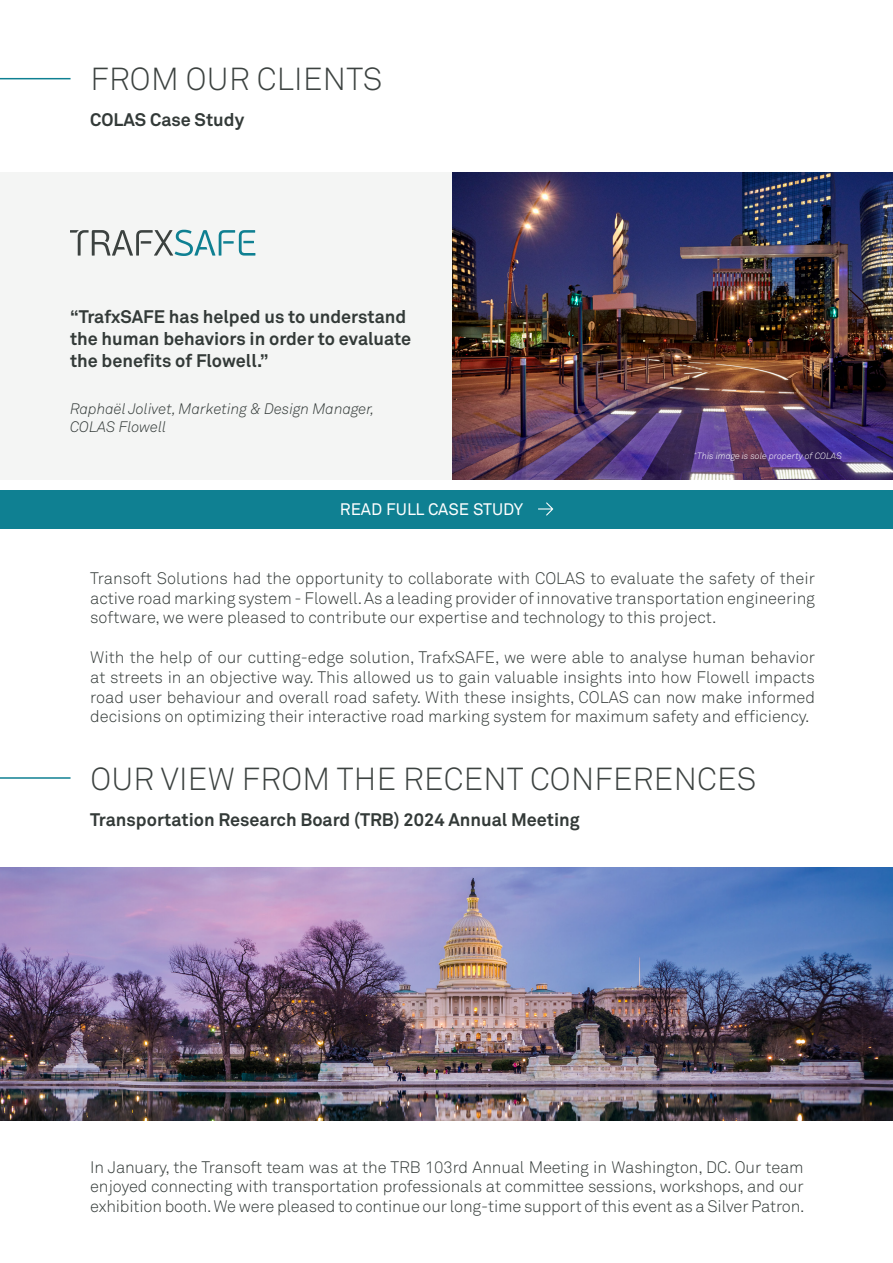
<style>
.page{position:relative;width:893px;height:1263px;background:#fff}
.page>*{position:absolute;margin:0;border:0;box-sizing:border-box;transform-origin:0 0}
.t1{font:300 31.5px "Akkurat Pro";letter-spacing:.01em;color:#3c4240}
.t2{font:700 18px/21.6px "Akkurat Pro";color:#333a38}
.t3{font:300 16.5px/19.8px "Akkurat Pro";color:#333a38;text-align:justify}
.t4{font:16.5px "Akkurat Pro";color:#fff}
.t5{font:italic 300 15px/18px "Akkurat Pro";color:#333a38}
.t6{font:italic 300 9px "Akkurat Pro";color:#fff}
</style>
<div class="page">
<div style="left:0;top:172px;width:483px;height:308px;background:#f4f5f4"></div>
<img style="left:453px;top:173px;width:439px;height:307px">
<hr style="left:0;top:78px;width:71px;height:1px;background:#0f8092">
<svg style="left:70px;top:230px;width:185px;height:26px"></svg>
<div style="left:0;top:489px;width:893px;height:39px;background:#0f8092"></div>
<svg style="left:538px;top:502px;width:15px;height:13px"></svg>
<hr style="left:0;top:777px;width:71px;height:2px;background:#0f8092">
<img style="left:0;top:867px;width:893px;height:253px">
<h1 class="t1" style="left:90px;top:61px;width:294px">FROM OUR CLIENTS</h1>
<p class="t2" style="left:90px;top:109px;width:155px">COLAS Case Study</p>
<p class="t2" style="left:70px;top:306px;width:343px">“TrafxSAFE has helped us to understand the human behaviors in order to evaluate the benefits of Flowell.”</p>
<p class="t5" style="left:70px;top:399px;width:306px">Raphaël Jolivet, Marketing &amp; Design Manager,<br>COLAS Flowell</p>
<p class="t4" style="left:340px;top:500px;width:185px">READ FULL CASE STUDY</p>
<p class="t6" style="left:694px;top:451px;width:149px"><sup>*</sup>This image is sole property of COLAS</p>
<p class="t3" style="left:90px;top:568px;width:726px">Transoft Solutions had the opportunity to collaborate with COLAS to evaluate the safety of their active road marking system - Flowell. As a leading provider of innovative transportation engineering software, we were pleased to contribute our expertise and technology to this project.</p>
<p class="t3" style="left:90px;top:647px;width:726px">With the help of our cutting-edge solution, TrafxSAFE, we were able to analyse human behavior at streets in an objective way. This allowed us to gain valuable insights into how Flowell impacts road user behaviour and overall road safety. With these insights, COLAS can now make informed decisions on optimizing their interactive road marking system for maximum safety and efficiency.</p>
<h1 class="t1" style="left:90px;top:760px;width:667px">OUR VIEW FROM THE RECENT CONFERENCES</h1>
<p class="t2" style="left:90px;top:808px;width:491px">Transportation Research Board (TRB) 2024 Annual Meeting</p>
<p class="t3" style="left:90px;top:1157px;width:716px">In January, the Transoft team was at the TRB 103rd Annual Meeting in Washington, DC. Our team enjoyed connecting with transportation professionals at committee sessions, workshops, and our exhibition booth. We were pleased to continue our long-time support of this event as a Silver Patron.</p>
</div>
